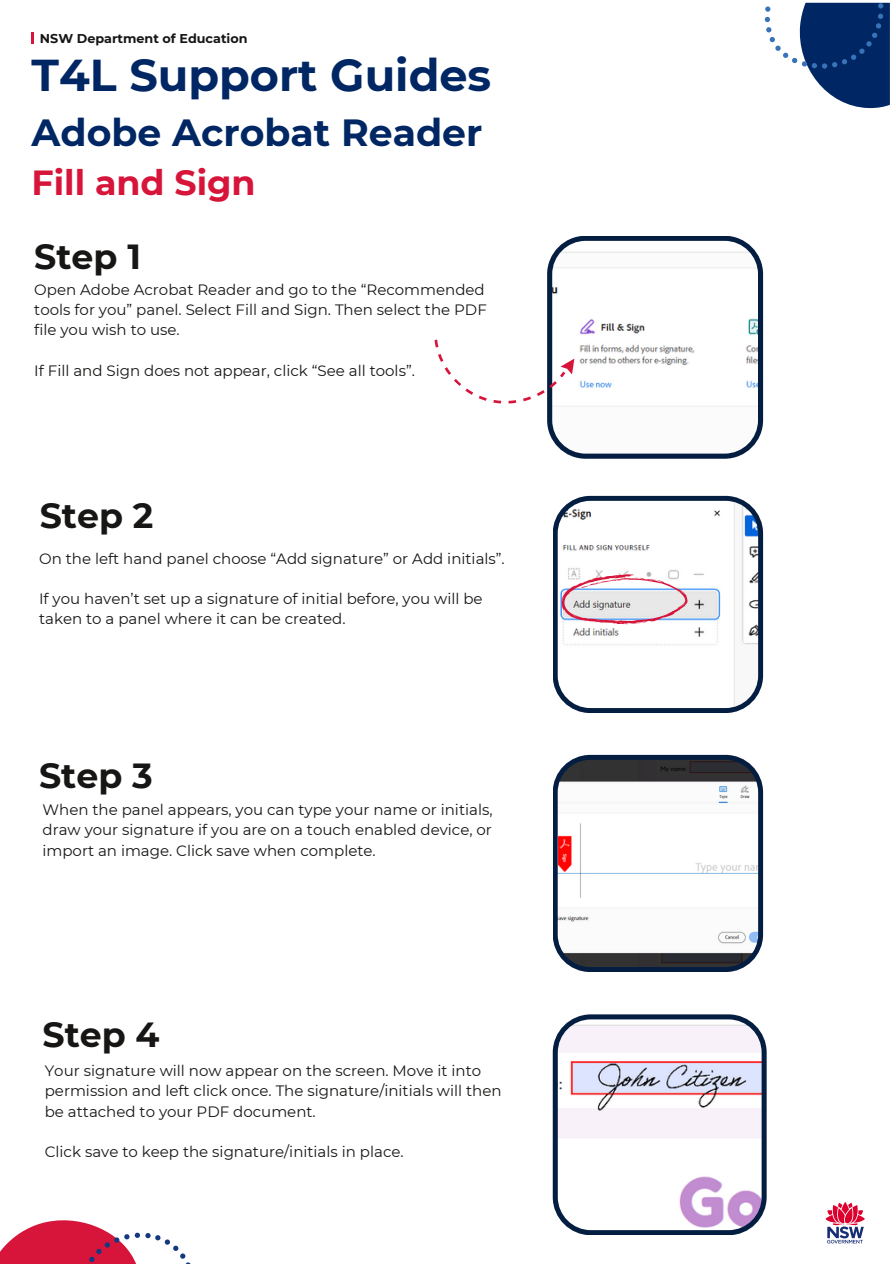
<style>
.page{position:relative;width:894px;height:1264px;background:#fff}
.page>*{position:absolute;margin:0;border:0;box-sizing:border-box;transform-origin:0 0}
.t1{font:700 44.55px "Montserrat";color:#002664}
.t2{font:700 37.8px "Montserrat";color:#002664}
.t3{font:700 34.8px "Montserrat";color:#171615}
.t4{font:700 34.8px "Montserrat";color:#d7153a}
.t5{font:15px/20.2px "Montserrat";color:#171615}
.t6{font:700 12.75px "Montserrat";color:#171615}
</style>
<div class="page">
<svg style="left:547px;top:236px;width:215px;height:223px"></svg>
<svg style="left:553px;top:496px;width:209px;height:217px"></svg>
<svg style="left:764px;top:3px;width:125px;height:105px"></svg>
<svg style="left:32px;top:32px;width:2px;height:12px"></svg>
<svg style="left:0;top:1220px;width:107px;height:43px;fill:#d7153a"></svg>
<svg style="left:155px;top:1235px;width:35px;height:28px"></svg>
<svg style="left:79px;top:1232px;width:72px;height:31px;fill:#d7153a"></svg>
<svg style="left:825px;top:1202px;width:39px;height:41px"></svg>
<svg style="left:553px;top:755px;width:209px;height:217px"></svg>
<svg style="left:434px;top:294px;width:146px;height:139px"></svg>
<svg style="left:552px;top:1014px;width:214px;height:221px"></svg>
<svg style="left:559px;top:567px;width:130px;height:64px"></svg>
<h2 class="t6" style="left:40px;top:31px;width:209px">NSW Department of Education</h2>
<h1 class="t1" style="left:32px;top:47px;width:461px">T4L Support Guides</h1>
<h1 class="t2" style="left:32px;top:109px;width:452px">Adobe Acrobat Reader</h1>
<h1 class="t4" style="left:32px;top:162px;width:225px">Fill and Sign</h1>
<h2 class="t3" style="left:34px;top:235px;width:108px">Step 1</h2>
<p class="t5" style="left:34px;top:279px;width:454px">Open Adobe Acrobat Reader and go to the “Recommended tools for you” panel. Select Fill and Sign. Then select the PDF file you wish to use.</p>
<p class="t5" style="left:34px;top:360px;width:382px">If Fill and Sign does not appear, click “See all tools”.</p>
<h1 class="t3" style="left:40px;top:494px;width:115px">Step 2</h1>
<h2 class="t5" style="left:39px;top:548px;width:467px">On the left hand panel choose “Add signature” or Add initials”.</h2>
<p class="t5" style="left:39px;top:588px;width:445px">If you haven’t set up a signature of initial before, you will be taken to a panel where it can be created.</p>
<h2 class="t3" style="left:39px;top:754px;width:115px">Step 3</h2>
<h1 class="t5" style="left:42px;top:799px;width:451px;text-align:justify">When the panel appears, you can type your name or initials, draw your signature if you are on a touch enabled device, or import an image. Click save when complete.</h1>
<p class="t3" style="left:42px;top:1013px;width:119px">Step 4</p>
<h1 class="t5" style="left:45px;top:1060px;width:458px">Your signature will now appear on the screen. Move it into permission and left click once. The signature/initials will then be attached to your PDF document.</h1>
<h2 class="t5" style="left:45px;top:1141px;width:360px">Click save to keep the signature/initials in place.</h2>
</div>
